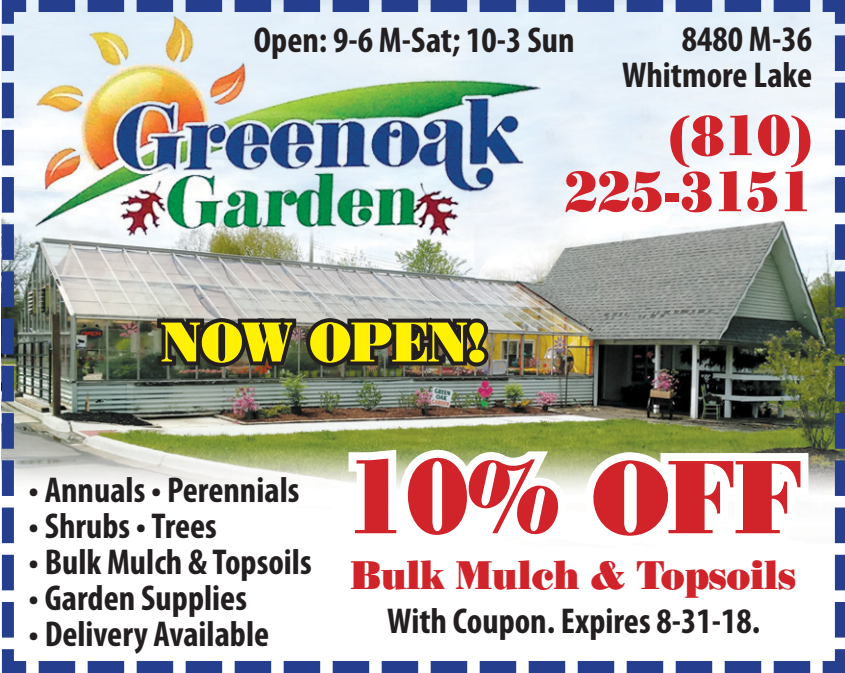
<style>
.page{position:relative;width:845px;height:673px;background:#fff}
.page>*{position:absolute;margin:0;border:0;box-sizing:border-box;transform-origin:0 0}
.t1{font:104px "Bodnoff";color:#d1232a;scale:.9 1}
.t2{font:56px/56px "Bodnoff";color:#d1232a;text-align:right;scale:.9 1}
.t3{font:56px "Bodnoff";color:#fff101;scale:.9 1}
.t4{font:40px "Bodnoff";color:#d1232a;scale:.9 1}
.t5{font:700 condensed 36px/36px "Myriad Pro";color:#231f20;text-align:right}
</style>
<div class="page">
<img style="left:1px;top:0;width:844px;height:672px">
<img style="left:153px;top:303px;width:339px;height:76px">
<svg style="left:339px;top:440px;width:477px;height:111px"></svg>
<p class="t5" style="left:622px;top:20px;width:192px">8480 M-36<br>Whitmore Lake</p>
<h2 class="t2" style="left:565px;top:114px;width:276px">(810)<br>225-3151</h2>
<p class="t5" style="left:254px;top:21px;width:323px">Open: 9-6 M-Sat; 10-3 Sun</p>
<h2 class="t3" style="left:162px;top:307px;width:363px">NOW OPEN!</h2>
<p class="t5" style="left:29px;top:470px;width:272px">• Annuals • Perennials</p>
<p class="t5" style="left:29px;top:506px;width:190px">• Shrubs • Trees</p>
<p class="t5" style="left:29px;top:542px;width:285px">• Bulk Mulch &amp; Topsoils</p>
<p class="t5" style="left:29px;top:578px;width:220px">• Garden Supplies</p>
<p class="t5" style="left:29px;top:614px;width:242px">• Delivery Available</p>
<h1 class="t1" style="left:345px;top:433px;width:510px">10% OFF</h1>
<p class="t4" style="left:351px;top:550px;width:496px">Bulk Mulch &amp; Topsoils</p>
<p class="t5" style="left:387px;top:602px;width:374px">With Coupon. Expires 8-31-18.</p>
</div>
